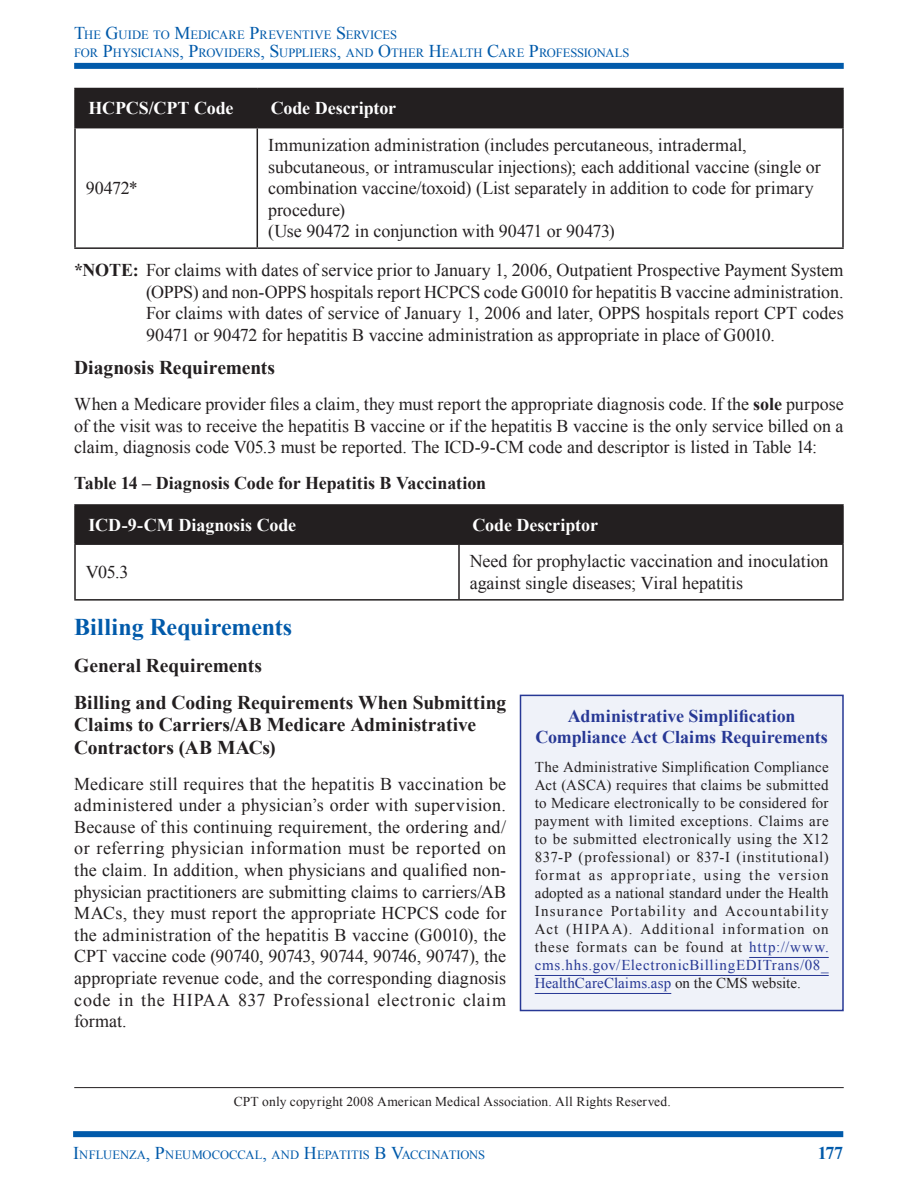
<style>
.page{position:relative;width:918px;height:1188px;background:#fff}
.page>*{position:absolute;margin:0;border:0;box-sizing:border-box;transform-origin:0 0}
.Heading_2{font:700 24px "Times New Roman";letter-spacing:-.005em;color:#015aaa}
.Heading_3{font:700 19.5px/22.5px "Times New Roman";letter-spacing:-.005em;color:#231f20}
.Body_Text{font:18px/21.6px "Times New Roman";letter-spacing:.005em;color:#231f20;text-align:justify}
.Table_Body{font:18px/21.6px "Times New Roman";color:#231f20}
.Table_Header{font:700 18px "Times New Roman";letter-spacing:-.005em;color:#fff}
.Box_Header{font:700 18px/21.6px "Times New Roman";color:#273895;text-align:center}
.t1{font:700 18px "Times New Roman";letter-spacing:-.005em;color:#231f20}
.Footer_L{font:700 18px "Times New Roman";color:#015aaa}
.Box_Body_Text{font:15px/18px "Times New Roman";letter-spacing:.01em;color:#231f20;text-align:justify}
.t2{font:13.5px "Times New Roman";letter-spacing:.01em;color:#231f20}
.Header_L{font:12.6px/18px "Times New Roman";letter-spacing:-.005em;color:#015aaa}
.Footer_L-2{font:12.6px "Times New Roman";letter-spacing:-.005em;color:#015aaa}
.s1{font-size:18px}
.s2{font-weight:700}
.s3{color:#273895}
</style>
<div class="page">
<div style="left:74px;top:63px;width:770px;height:6px;background:#015aaa"></div>
<div style="left:73px;top:1131px;width:770px;height:6px;background:#015aaa"></div>
<div style="left:76px;top:89px;width:766px;height:38px;background:#231f20"></div>
<svg style="left:76px;top:128px;width:766px;height:119px"></svg>
<hr style="left:74px;top:88px;width:183px;height:1px;background:#231f20">
<hr style="left:74px;top:89px;width:2px;height:38px;background:#231f20">
<hr style="left:257px;top:88px;width:587px;height:1px;background:#231f20">
<hr style="left:257px;top:89px;width:1px;height:38px;background:#231f20">
<hr style="left:842px;top:89px;width:2px;height:38px;background:#231f20">
<hr style="left:74px;top:127px;width:183px;height:1px;background:#231f20">
<hr style="left:74px;top:128px;width:2px;height:119px;background:#231f20">
<hr style="left:257px;top:127px;width:587px;height:1px;background:#231f20">
<hr style="left:257px;top:128px;width:1px;height:119px;background:#231f20">
<hr style="left:842px;top:128px;width:2px;height:119px;background:#231f20">
<hr style="left:74px;top:247px;width:183px;height:2px;background:#231f20">
<hr style="left:257px;top:247px;width:587px;height:2px;background:#231f20">
<div style="left:76px;top:506px;width:766px;height:37px;background:#231f20"></div>
<hr style="left:74px;top:504px;width:385px;height:2px;background:#231f20">
<hr style="left:74px;top:506px;width:2px;height:37px;background:#231f20">
<hr style="left:459px;top:504px;width:385px;height:2px;background:#231f20">
<hr style="left:458px;top:506px;width:2px;height:37px;background:#231f20">
<hr style="left:842px;top:506px;width:2px;height:37px;background:#231f20">
<hr style="left:74px;top:543px;width:385px;height:2px;background:#231f20">
<hr style="left:74px;top:545px;width:2px;height:54px;background:#231f20">
<hr style="left:459px;top:543px;width:385px;height:2px;background:#231f20">
<hr style="left:458px;top:545px;width:2px;height:54px;background:#231f20">
<hr style="left:842px;top:545px;width:2px;height:54px;background:#231f20">
<hr style="left:74px;top:599px;width:385px;height:2px;background:#231f20">
<hr style="left:459px;top:599px;width:385px;height:2px;background:#231f20">
<hr style="left:74px;top:1087px;width:770px;height:1px;background:#231f20">
<div style="left:520px;top:695px;width:323px;height:316px;background:#eff2f9"></div>
<hr style="left:749px;top:957px;width:80px;height:1px;background:#273895">
<hr style="left:535px;top:975px;width:294px;height:1px;background:#273895">
<hr style="left:535px;top:993px;width:136px;height:1px;background:#273895">
<div style="left:520px;top:695px;width:324px;height:316px;border:2px solid #273895"></div>
<p class="Header_L" style="left:74px;top:26px;width:317px"><span class="s1">T</span>HE <span class="s1">G</span>UIDE O <span class="s1">M</span>EDICARE <span class="s1">P</span>REVEN IVE <span class="s1">S</span>ERVICE<br>FOR <span class="s1">P</span>HY ICIAN <span class="s1">, P</span>ROVIDER <span class="s1">, S</span>U LIER <span class="s1">,</span> AND</p>
<p class="Header_L" style="left:399px;top:44px;width:27px">HER</p>
<p class="Header_L" style="left:442px;top:44px;width:42px">EAL H</p>
<p class="Header_L" style="left:499px;top:44px;width:126px">ARE <span class="s1">P</span>ROFE IONAL</p>
<p class="Table_Header" style="left:88px;top:96px;width:147px">HCPCS/CPT Code</p>
<p class="Table_Header" style="left:271px;top:96px;width:127px">Code Descriptor</p>
<p class="Table_Body" style="left:268px;top:134px;width:554px">Immunization administration (includes percutaneous, intradermal, subcutaneous, or intramuscular injections); each additional vaccine (single or combination vaccine/toxoid) (List separately in addition to code for primary procedure)<br>(Use 90472 in conjunction with 90471 or 90473)</p>
<p class="Body_Text" style="left:146px;top:259px;width:699px;text-indent:-72px"><span class="s2">*NOTE:</span> For claims with dates of service prior to January 1, 2006, Outpatient Prospective Payment System (OPPS) and non-OPPS hospitals report HCPCS code G0010 for hepatitis B vaccine administration.<br>For claims with dates of service of January 1, 2006 and later, OPPS hospitals report CPT codes 90471 or 90472 for hepatitis B vaccine administration as appropriate in place of G0010.</p>
<p class="Heading_3" style="left:74px;top:356px;width:202px">Diagnosis Requirements</p>
<p class="Body_Text" style="left:74px;top:393px;width:771px">When a Medicare provider files a claim, they must report the appropriate diagnosis code. If the <span class="s2">sole</span> purpose of the visit was to receive the hepatitis B vaccine or if the hepatitis B vaccine is the only service billed on a claim, diagnosis code V05.3 must be reported. The ICD-9-CM code and descriptor is listed in Table 14:</p>
<p class="t1" style="left:74px;top:471px;width:413px">Table 14 – Diagnosis Code for Hepatitis B Vaccination</p>
<p class="Table_Header" style="left:88px;top:512px;width:209px">ICD-9-CM Diagnosis Code</p>
<p class="Table_Header" style="left:472px;top:512px;width:127px">Code Descriptor</p>
<p class="Table_Body" style="left:86px;top:561px;width:44px">V05.3</p>
<p class="Table_Body" style="left:470px;top:550px;width:360px">Need for prophylactic vaccination and inoculation against single diseases; Viral hepatitis</p>
<p class="Heading_2" style="left:74px;top:610px;width:220px">Billing Requirements</p>
<p class="Heading_3" style="left:74px;top:653px;width:189px">General Requirements</p>
<p class="Heading_3" style="left:74px;top:690px;width:434px">Billing and Coding Requirements When Submitting<br>Claims to Carriers/AB Medicare Administrative<br>Contractors (AB MACs)</p>
<p class="Body_Text" style="left:74px;top:772px;width:434px">Medicare still requires that the hepatitis B vaccination be administered under a physician’s order with supervision.<br>Because of this continuing requirement, the ordering and/ or referring physician information must be reported on the claim. In addition, when physicians and qualified non&shy;physician practitioners are submitting claims to carriers/AB MACs, they must report the appropriate HCPCS code for the administration of the hepatitis B vaccine (G0010), the CPT vaccine code (90740, 90743, 90744, 90746, 90747), the appropriate revenue code, and the corresponding diagnosis code in the HIPAA 837 Professional electronic claim format.</p>
<p class="Table_Body" style="left:86px;top:177px;width:54px">90472*</p>
<p class="Box_Header" style="left:535px;top:705px;width:294px">Administrative Simplification<br>Compliance Act Claims Requirements</p>
<p class="Box_Body_Text" style="left:535px;top:758px;width:296px">The Administrative Simplification Compliance Act (ASCA) requires that claims be submitted to Medicare electronically to be considered for payment with limited exceptions. Claims are to be submitted electronically using the X12<br>837-P (professional) or 837-I (institutional) format as appropriate, using the version adopted as a national standard under the Health Insurance Portability and Accountability Act (HIPAA). Additional information on these formats can be found at <span class="s3">http://www. cms.hhs.gov/ElectronicBillingEDITrans/08_ HealthCareClaims.asp</span> on the CMS website.</p>
<p class="t2" style="left:234px;top:1092px;width:438px">CPT only copyright 2008 American Medical Association. All Rights Reserved.</p>
<p class="Footer_L-2" style="left:73px;top:1146px;width:414px"><span class="s1">I</span>NFLUENZA<span class="s1">, P</span>NEUMOCOCCAL<span class="s1">,</span> AND <span class="s1">H</span>EPATITIS <span class="s1">B V</span>ACCINATIONS</p>
<p class="Footer_L" style="left:818px;top:1140px;width:27px">177</p>
</div>
